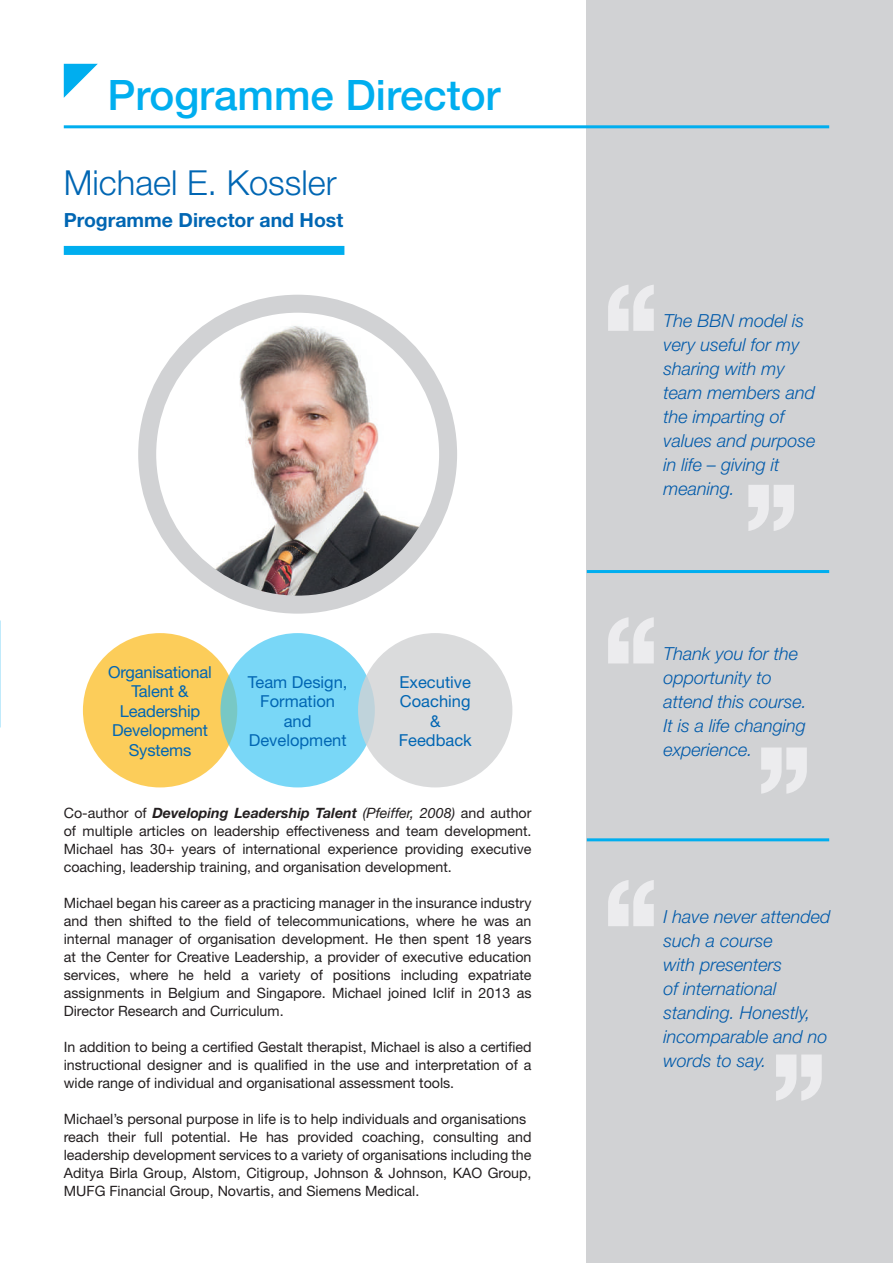
<style>
.page{position:relative;width:893px;height:1263px;background:#fff}
.page>*{position:absolute;margin:0;border:0;box-sizing:border-box;transform-origin:0 0}
.t1{font:500 42px "Helvetica Neue";color:#00aeef}
.t2{font:300 34.5px "Helvetica Neue";color:#0166b3}
.t3{font:700 19.5px "Helvetica Neue";color:#0166b3}
.t4{font:italic 300 18px/24px "Helvetica Neue";color:#015aaa}
.t5{font:16.5px/19.5px "Helvetica Neue";color:#0166b3;text-align:center}
.t6{font:14.25px/18px "Helvetica Neue";color:#231f20;text-align:justify}
.s1{font-weight:700;font-style:italic}
.s2{font-style:italic}
</style>
<div class="page">
<div style="left:587px;top:0;width:306px;height:1263px;background:#d1d2d4"></div>
<hr style="left:587px;top:570px;width:242px;height:3px;background:#00aeef">
<hr style="left:587px;top:838px;width:242px;height:3px;background:#00aeef">
<svg style="left:608px;top:285px;width:46px;height:46px"></svg>
<svg style="left:748px;top:485px;width:46px;height:46px"></svg>
<svg style="left:608px;top:880px;width:46px;height:46px"></svg>
<svg style="left:776px;top:1054px;width:46px;height:47px"></svg>
<svg style="left:608px;top:617px;width:46px;height:46px"></svg>
<svg style="left:761px;top:747px;width:46px;height:47px"></svg>
<img style="left:147px;top:304px;width:301px;height:301px;border-radius:150px">
<div style="left:138px;top:295px;width:319px;height:319px;border:18px solid #d1d2d4;border-radius:50%"></div>
<div style="left:83px;top:633px;width:154px;height:154px;background:#fccd5a;border-radius:50%"></div>
<div style="left:220px;top:633px;width:155px;height:154px;background:#79d7f7;border-radius:50%"></div>
<div style="left:358px;top:633px;width:154px;height:154px;background:#dadbdc;border-radius:50%"></div>
<hr style="left:64px;top:125px;width:765px;height:3px;background:#00aeef">
<svg style="left:64px;top:64px;width:34px;height:34px"></svg>
<div style="left:64px;top:246px;width:280px;height:9px;background:#00aeef"></div>
<h1 class="t1" style="left:107px;top:70px;width:394px">Programme Director</h1>
<h2 class="t2" style="left:64px;top:162px;width:274px">Michael E. Kossler</h2>
<h3 class="t3" style="left:64px;top:208px;width:281px">Programme Director and Host</h3>
<p class="t5" style="left:108px;top:662px;width:105px">Organisational<br>Talent &amp;<br>Leadership<br>Development<br>Systems</p>
<p class="t5" style="left:248px;top:672px;width:101px">Team Design,<br>Formation and<br>Development</p>
<p class="t5" style="left:399px;top:672px;width:75px">Executive<br>Coaching &amp;<br>Feedback</p>
<p class="t6" style="left:64px;top:804px;width:469px">Co-author of <span class="s1">Developing Leadership Talent</span> <span class="s2">(Pfeiffer, 2008)</span> and author of multiple articles on leadership effectiveness and team development.<br>Michael has 30+ years of international experience providing executive coaching, leadership training, and organisation development.</p>
<p class="t6" style="left:64px;top:894px;width:469px">Michael began his career as a practicing manager in the insurance industry and then shifted to the field of telecommunications, where he was an internal manager of organisation development. He then spent 18 years at the Center for Creative Leadership, a provider of executive education services, where he held a variety of positions including expatriate assignments in Belgium and Singapore. Michael joined Iclif in 2013 as Director Research and Curriculum.</p>
<p class="t6" style="left:64px;top:1038px;width:469px">In addition to being a certified Gestalt therapist, Michael is also a certified instructional designer and is qualified in the use and interpretation of a wide range of individual and organisational assessment tools.</p>
<p class="t6" style="left:64px;top:1110px;width:469px;text-align:left">Michael’s personal purpose in life is to help individuals and organisations reach their full potential. He has provided coaching, consulting and leadership development services to a variety of organisations including the Aditya Birla Group, Alstom, Citigroup, Johnson &amp; Johnson, KAO Group, MUFG Financial Group, Novartis, and Siemens Medical.</p>
<p class="t4" style="left:663px;top:309px;width:154px">The BBN model is very useful for my sharing with my team members and the imparting of values and purpose in life – giving it meaning.</p>
<p class="t4" style="left:663px;top:641px;width:145px">Thank you for the opportunity to attend this course.<br>It is a life changing experience.</p>
<p class="t4" style="left:663px;top:904px;width:169px">I have never attended such a course<br>with presenters<br>of international standing. Honestly, incomparable and no words to say.</p>
</div>
